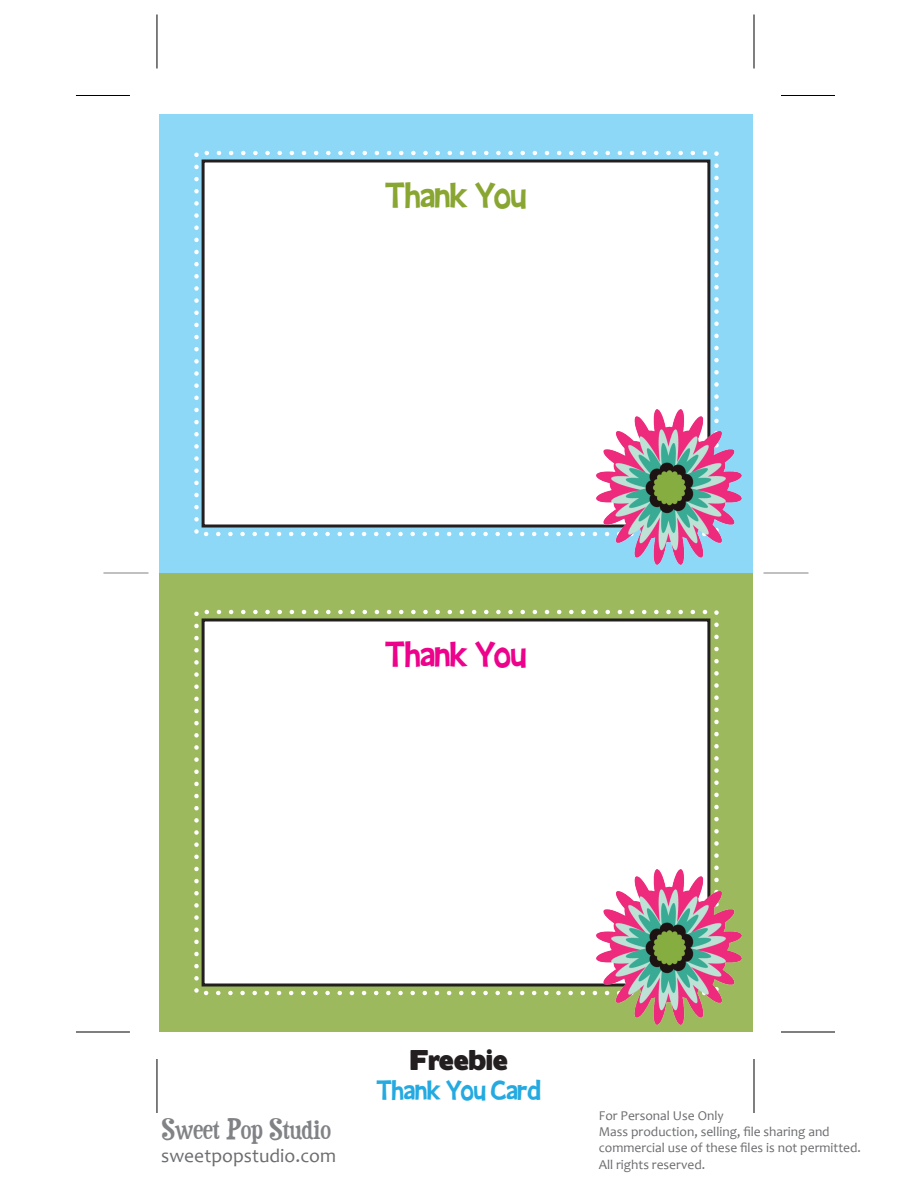
<style>
.page{position:relative;width:918px;height:1188px;background:#fff}
.page>*{position:absolute;margin:0;border:0;box-sizing:border-box;transform-origin:0 0}
.t1{font:33px "Big Bimbo NC";color:#8aa632}
.t2{font:33px "Big Bimbo NC";color:#ed028c}
.t3{font:28.5px "Duality";color:#808285}
.t4{font:25.5px "Big Bimbo NC";color:#24aae1}
.t5{font:25.5px "Boris Black Bloxx";color:#231f20}
.t6{font:19.5px "Candara";color:#6c6d70}
.t7{font:13.5px/16.2px "Candara";color:#6c6d70}
</style>
<div class="page">
<div style="left:159px;top:114px;width:594px;height:459px;background:#8dd7f7"></div>
<div style="left:202px;top:159px;width:508px;height:369px;background:#fff;border:3px solid #231f20"></div>
<div style="left:194px;top:151px;width:525px;height:385px;border:4px dashed #fff"></div>
<img style="left:597px;top:409px;width:145px;height:155px">
<div style="left:159px;top:573px;width:594px;height:459px;background:#9cb95e"></div>
<div style="left:202px;top:618px;width:508px;height:369px;background:#fff;border:3px solid #231f20"></div>
<div style="left:194px;top:610px;width:525px;height:385px;border:4px dashed #fff"></div>
<img style="left:597px;top:870px;width:145px;height:155px">
<hr style="left:157px;top:14px;width:1px;height:54px;background:#000">
<hr style="left:76px;top:95px;width:54px;height:1px;background:#000">
<hr style="left:76px;top:1032px;width:54px;height:1px;background:#000">
<hr style="left:157px;top:1059px;width:1px;height:54px;background:#000">
<hr style="left:754px;top:14px;width:1px;height:54px;background:#000">
<hr style="left:781px;top:95px;width:54px;height:1px;background:#000">
<hr style="left:781px;top:1032px;width:54px;height:1px;background:#000">
<hr style="left:754px;top:1059px;width:1px;height:54px;background:#000">
<hr style="left:764px;top:573px;width:45px;height:1px;background:#808285">
<hr style="left:103px;top:573px;width:45px;height:1px;background:#808285">
<h1 class="t1" style="left:385px;top:171px;width:143px">Thank You</h1>
<h1 class="t2" style="left:385px;top:630px;width:143px">Thank You</h1>
<h2 class="t3" style="left:162px;top:1114px;width:170px">Sweet Pop Studio</h2>
<h3 class="t6" style="left:161px;top:1144px;width:176px">sweetpopstudio.com</h3>
<h3 class="t5" style="left:410px;top:1040px;width:99px">Freebie</h3>
<h3 class="t4" style="left:377px;top:1071px;width:166px">Thank You Card</h3>
<p class="t7" style="left:599px;top:1108px;width:264px">For Personal Use Only<br>Mass production, selling, file sharing and commercial use of these files is not permitted.<br>All rights reserved.</p>
</div>
